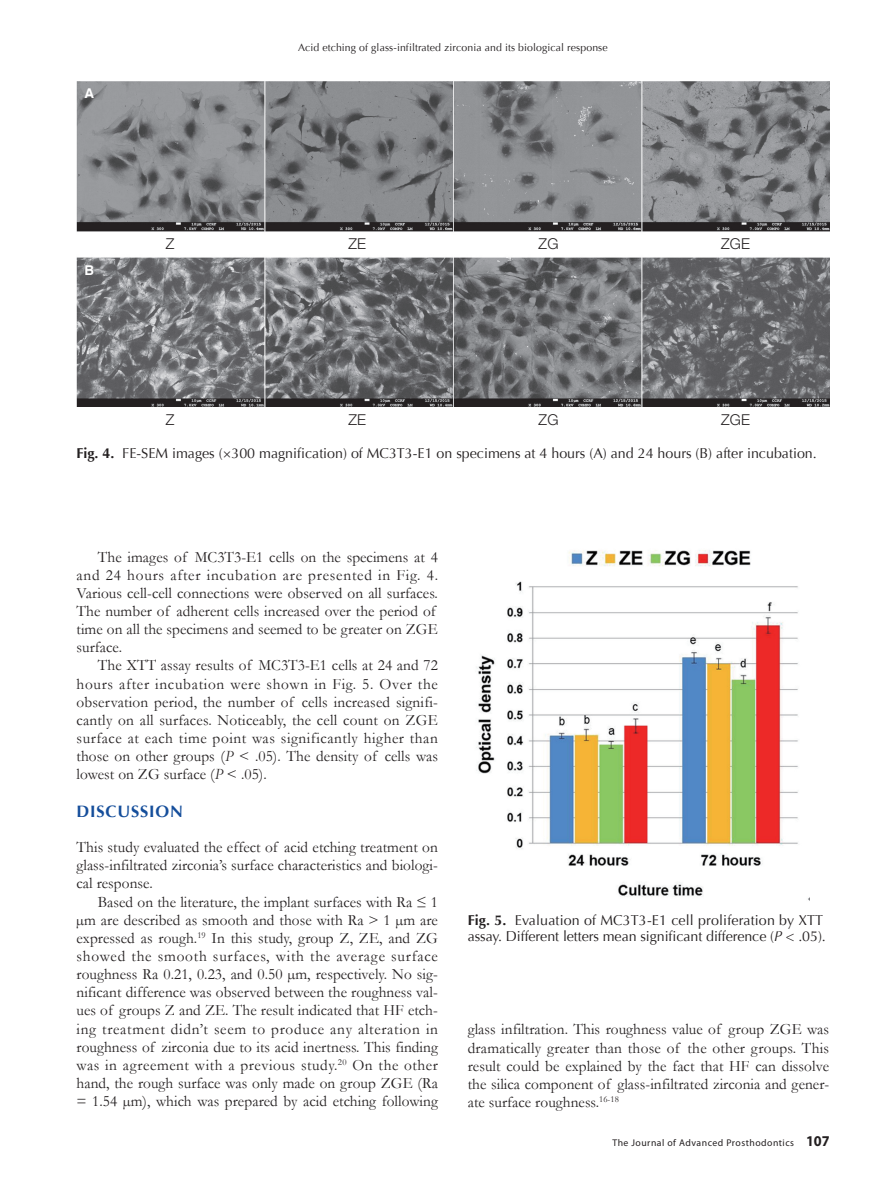
<style>
.page{position:relative;width:893px;height:1191px;background:#fff}
.page>*{position:absolute;margin:0;border:0;box-sizing:border-box;transform-origin:0 0}
.t1{font:700 16.5px "Optima";letter-spacing:.05em;color:#154e9b}
.t2{font:15.75px/18.1px "Garamond";letter-spacing:.005em;color:#231f20;text-align:justify}
.t3{font:300 15px "Helvetica Neue LT Pro";letter-spacing:.01em;color:#231f20}
.t4{font:14.25px/15.8px "Optima";color:#231f20}
.t5{font:700 13.5px "Helvetica";color:#fff}
.t6{font:10.5px "Optima";letter-spacing:.01em;color:#231f20}
.t7{font:9.75px "Myriad Pro";letter-spacing:.05em;color:#231f20}
.s1{font-weight:700}
.s2{font-style:italic}
.s3{font-weight:700;font-size:15px}
</style>
<div class="page">
<img style="left:77px;top:81px;width:752px;height:325px">
<img style="left:476px;top:550px;width:334px;height:351px">
<p class="t5" style="left:84px;top:85px;width:11px">A</p>
<p class="t5" style="left:84px;top:262px;width:11px">B</p>
<p class="t6" style="left:298px;top:42px;width:311px">Acid etching of glass-infiltrated zirconia and its biological response</p>
<p class="t3" style="left:166px;top:235px;width:10px">Z</p>
<p class="t3" style="left:348px;top:235px;width:19px">ZE</p>
<p class="t3" style="left:539px;top:235px;width:21px">ZG</p>
<p class="t3" style="left:721px;top:235px;width:30px">ZGE</p>
<p class="t3" style="left:166px;top:410px;width:10px">Z</p>
<p class="t3" style="left:348px;top:410px;width:19px">ZE</p>
<p class="t3" style="left:539px;top:410px;width:21px">ZG</p>
<p class="t3" style="left:721px;top:410px;width:30px">ZGE</p>
<p class="t4" style="left:77px;top:445px;width:742px"><span class="s1">Fig. 4.</span> FE-SEM images (×300 magnification) of MC3T3-E1 on specimens at 4 hours (A) and 24 hours (B) after incubation.</p>
<p class="t2" style="left:77px;top:547px;width:363px;text-align:left;text-indent:21px">The images of MC3T3-E1 cells on the specimens at 4 and 24 hours after incubation are presented in Fig. 4.<br>Various cell-cell connections were observed on all surfaces.<br>The number of adherent cells increased over the period of time on all the specimens and seemed to be greater on ZGE surface.</p>
<p class="t2" style="left:77px;top:656px;width:363px;text-indent:21px">The XTT assay results of MC3T3-E1 cells at 24 and 72 hours after incubation were shown in Fig. 5. Over the observation period, the number of cells increased signifi&shy;cantly on all surfaces. Noticeably, the cell count on ZGE surface at each time point was significantly higher than those on other groups (<span class="s2">P</span> &lt; .05). The density of cells was lowest on ZG surface (<span class="s2">P</span> &lt; .05).</p>
<p class="t1" style="left:77px;top:801px;width:108px">DISCUSSION</p>
<p class="t2" style="left:77px;top:837px;width:363px">This study evaluated the effect of acid etching treatment on glass-infiltrated zirconia’s surface characteristics and biologi&shy;cal response.</p>
<p class="t2" style="left:77px;top:892px;width:363px;text-indent:21px">Based on the literature, the implant surfaces with Ra ≤ 1 µm are described as smooth and those with Ra &gt; 1 µm are expressed as rough.<sup>19</sup> In this study, group Z, ZE, and ZG showed the smooth surfaces, with the average surface roughness Ra 0.21, 0.23, and 0.50 µm, respectively. No sig&shy;nificant difference was observed between the roughness val&shy;ues of groups Z and ZE. The result indicated that HF etch&shy;ing treatment didn’t seem to produce any alteration in roughness of zirconia due to its acid inertness. This finding was in agreement with a previous study.<sup>20</sup> On the other hand, the rough surface was only made on group ZGE (Ra = 1.54 µm), which was prepared by acid etching following</p>
<p class="t4" style="left:468px;top:913px;width:360px"><span class="s1">Fig. 5.</span> Evaluation of MC3T3-E1 cell proliferation by XTT assay. Different letters mean significant difference (<span class="s2">P</span> &lt; .05).</p>
<p class="t2" style="left:468px;top:1020px;width:363px">glass infiltration. This roughness value of group ZGE was dramatically greater than those of the other groups. This result could be explained by the fact that HF can dissolve the silica component of glass-infiltrated zirconia and gener&shy;ate surface roughness.<sup>16-18</sup></p>
<p class="t7" style="left:612px;top:1136px;width:219px">The Journal of Advanced Prosthodontics <span class="s3">107</span></p>
</div>
